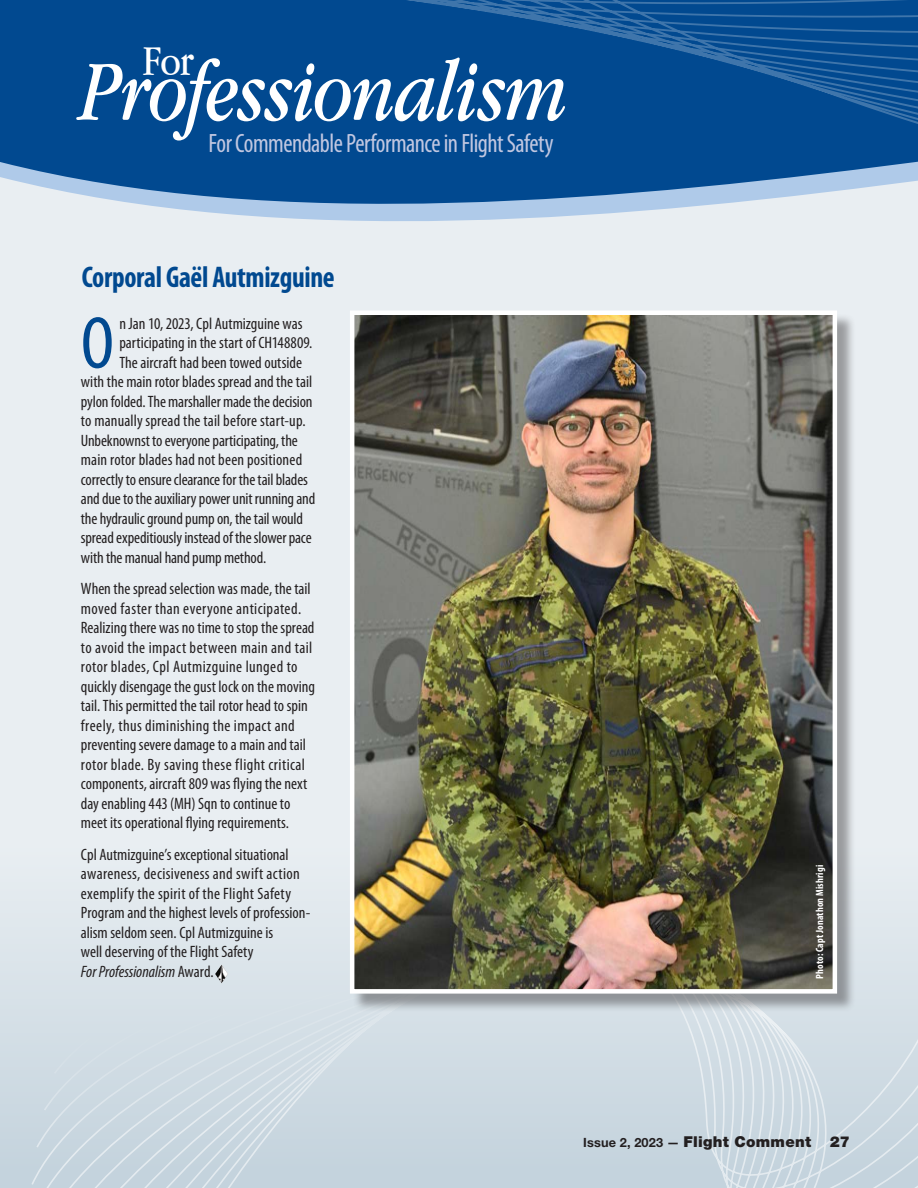
<style>
.page{position:relative;width:918px;height:1188px;background:#fff}
.page>*{position:absolute;margin:0;border:0;box-sizing:border-box;transform-origin:0 0}
.t1{font:italic 88.8px "Apple Garamond";letter-spacing:-.015em;color:#fff}
.Drop_Cap___Body_text{font:condensed 74.4px "Myriad Pro";color:#014990}
.t2{font:43.95px "Apple Garamond";color:#fff}
.For_Pro_Name{font:700 condensed 30px "Myriad Pro";letter-spacing:-.01em;color:#014990;scale:.94 1}
.t3{font:condensed 26.55px "Myriad Pro";letter-spacing:-.02em;color:#c1c7e1;scale:.95 1}
.Body_text{font:condensed 16.5px/19.5px "Myriad Pro";color:#231f20}
.Drop_Cap___Body_text-2{font:condensed 16.5px "Myriad Pro";letter-spacing:-.005em;color:#231f20}
.t4{font:900 15px "Helvetica Neue LT Std";letter-spacing:.02em;color:#231f20}
.Photo_credit{font:700 condensed 10.5px "Myriad Pro";letter-spacing:.02em;color:#fff}
.s1{font-style:italic}
.s2{font-weight:700;font-size:12.75px}
</style>
<div class="page">
<div style="left:0;top:105px;width:918px;height:1083px;background:#e9eef2"></div>
<svg style="left:28px;top:937px;width:890px;height:251px"></svg>
<svg style="left:0;top:0;width:918px;height:221px;background:#205f9e"></svg>
<img style="left:215px;top:963px;width:13px;height:21px">
<div style="left:352px;top:313px;width:504px;height:699px;background:#231f20;opacity:.4"></div>
<img style="left:355px;top:315px;width:477px;height:674px">
<div style="left:350px;top:310px;width:487px;height:684px;border:4px solid #fff"></div>
<p class="t2" style="left:142px;top:35px;width:53px">For</p>
<p class="t1" style="left:81px;top:40px;width:488px">Professionalism</p>
<p class="t3" style="left:208px;top:127px;width:365px">For Commendable Performance in Flight Safety</p>
<p class="For_Pro_Name" style="left:82px;top:258px;width:271px">Corporal Gaël Autmizguine</p>
<p class="Drop_Cap___Body_text" style="left:81px;top:298px;width:35px">O</p>
<p class="Drop_Cap___Body_text-2" style="left:119px;top:313px;width:185px">n Jan 10, 2023, Cpl Autmizguine was</p>
<p class="Drop_Cap___Body_text-2" style="left:119px;top:333px;width:195px">participating in the start of CH148809.</p>
<p class="Drop_Cap___Body_text-2" style="left:119px;top:352px;width:184px">The aircraft had been towed outside</p>
<p class="Drop_Cap___Body_text-2" style="left:81px;top:372px;width:233px">with the main rotor blades spread and the tail</p>
<p class="Drop_Cap___Body_text-2" style="left:81px;top:391px;width:233px">pylon folded. The marshaller made the decision</p>
<p class="Drop_Cap___Body_text-2" style="left:81px;top:411px;width:226px">to manually spread the tail before start-up.</p>
<p class="Drop_Cap___Body_text-2" style="left:81px;top:430px;width:218px">Unbeknownst to everyone participating, the</p>
<p class="Drop_Cap___Body_text-2" style="left:81px;top:450px;width:223px">main rotor blades had not been positioned</p>
<p class="Drop_Cap___Body_text-2" style="left:81px;top:469px;width:229px">correctly to ensure clearance for the tail blades</p>
<p class="Drop_Cap___Body_text-2" style="left:81px;top:489px;width:236px">and due to the auxiliary power unit running and</p>
<p class="Drop_Cap___Body_text-2" style="left:81px;top:508px;width:224px">the hydraulic ground pump on, the tail would</p>
<p class="Drop_Cap___Body_text-2" style="left:81px;top:528px;width:232px">spread expeditiously instead of the slower pace</p>
<p class="Drop_Cap___Body_text-2" style="left:81px;top:547px;width:187px">with the manual hand pump method.</p>
<p class="Body_text" style="left:81px;top:579px;width:236px">When the spread selection was made, the tail moved faster than everyone anticipated.<br>Realizing there was no time to stop the spread to avoid the impact between main and tail rotor blades, Cpl Autmizguine lunged to quickly disengage the gust lock on the moving tail. This permitted the tail rotor head to spin freely, thus diminishing the impact and preventing severe damage to a main and tail rotor blade. By saving these flight critical components, aircraft 809 was flying the next day enabling 443 (MH) Sqn to continue to meet its operational flying requirements.</p>
<p class="Body_text" style="left:81px;top:844px;width:231px">Cpl Autmizguine’s exceptional situational awareness, decisiveness and swift action exemplify the spirit of the Flight Safety Program and the highest levels of profession&shy;alism seldom seen. Cpl Autmizguine is<br>well deserving of the Flight Safety<br><span class="s1">For Professionalism</span> Award.</p>
<p class="Photo_credit" style="left:813px;top:979px;width:115px;rotate:-90deg">Photo: Capt Jonathon Mishrigi</p>
<p class="t4" style="left:583px;top:1133px;width:268px"><span class="s2">Issue 2, 2023 —</span> Flight Comment 27</p>
</div>
